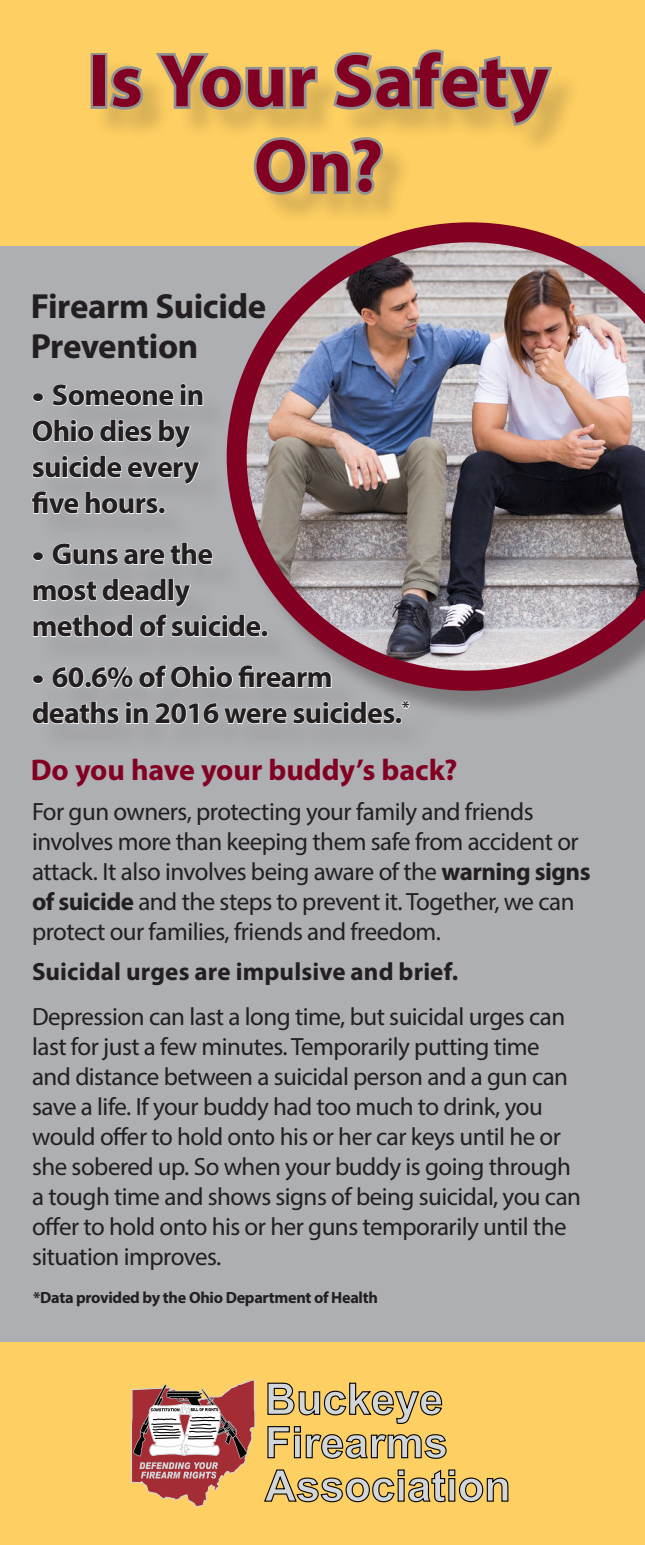
<style>
.page{position:relative;width:645px;height:1545px;background:#fff}
.page>*{position:absolute;margin:0;border:0;box-sizing:border-box;transform-origin:0 0}
.t1{font:700 75px/85px "Myriad Pro";letter-spacing:.005em;color:#820123;text-align:center}
.t2{font:700 43.5px/43.5px "Arial";color:#d3d6d8}
.t3{font:700 35px/40px "Myriad Pro";letter-spacing:-.015em;color:#231f20}
.t4{font:700 30px/36px "Myriad Pro";letter-spacing:-.02em;color:#231f20;scale:1.25 1}
.t5{font:700 30px "Myriad Pro";letter-spacing:-.02em;color:#231f20}
.t6{font:700 30px "Myriad Pro";color:#820123}
.t7{font:25px/30px "Myriad Pro";letter-spacing:-.02em;color:#231f20}
.t8{font:700 25px "Myriad Pro";letter-spacing:.005em;color:#231f20}
.t9{font:700 16.25px "Myriad Pro";letter-spacing:-.02em;color:#231f20}
.s1{font-weight:700}
</style>
<div class="page">
<div style="left:0;top:1341px;width:645px;height:204px;background:#fecf62"></div>
<div style="left:0;top:246px;width:645px;height:1095px;background:#aeafb3"></div>
<div style="left:0;top:0;width:645px;height:246px;background:#fecf62"></div>
<div style="left:94px;top:54px;width:488px;height:172px;background:#231f20;opacity:.18"></div>
<div style="left:91px;top:53px;width:16px;height:56px;border:5px solid #919195"></div>
<svg style="left:105px;top:53px;width:215px;height:59px"></svg>
<svg style="left:329px;top:49px;width:227px;height:80px"></svg>
<svg style="left:251px;top:135px;width:135px;height:62px"></svg>
<div style="left:230px;top:226px;width:415px;height:496px;background:#231f20;opacity:.35"></div>
<img style="left:227px;top:222px;width:418px;height:469px">
<div style="left:37px;top:388px;width:403px;height:367px;background:#231f20;opacity:.1"></div>
<svg style="left:31px;top:383px;width:231px;height:265px"></svg>
<div style="left:261px;top:630px;width:7px;height:7px;border:1px solid #fff;border-radius:50%"></div>
<svg style="left:32px;top:664px;width:378px;height:91px"></svg>
<svg style="left:131px;top:1379px;width:124px;height:128px"></svg>
<svg style="left:267px;top:1382px;width:180px;height:77px"></svg>
<svg style="left:264px;top:1469px;width:131px;height:34px"></svg>
<div style="left:398px;top:1469px;width:7px;height:7px;border:1px solid #040503"></div>
<svg style="left:408px;top:1469px;width:38px;height:34px"></svg>
<div style="left:448px;top:1469px;width:7px;height:7px;border:1px solid #040503"></div>
<div style="left:448px;top:1478px;width:7px;height:24px;border:1px solid #040503"></div>
<svg style="left:458px;top:1477px;width:51px;height:26px"></svg>
<p class="t1" style="left:88px;top:36px;width:462px">Is Your Safety<br>On?</p>
<p class="t3" style="left:31px;top:285px;width:237px">Firearm Suicide<br>Prevention</p>
<p class="t4" style="left:32px;top:376px;width:140px">• Someone in<br>Ohio dies by suicide every five hours.</p>
<p class="t4" style="left:32px;top:535px;width:191px">• Guns are the most deadly method of suicide.</p>
<p class="t4" style="left:32px;top:658px;width:242px">• 60.6% of Ohio firearm</p>
<p class="t5" style="left:32px;top:694px;width:379px">deaths in 2016 were suicides.<sup>*</sup></p>
<p class="t6" style="left:31px;top:751px;width:428px">Do you have your buddy’s back?</p>
<p class="t7" style="left:32px;top:796px;width:560px">For gun owners, protecting your family and friends involves more than keeping them safe from accident or attack. It also involves being aware of the <span class="s1">warning signs of suicide</span> and the steps to prevent it. Together, we can protect our families, friends and freedom.</p>
<p class="t8" style="left:32px;top:955px;width:428px">Suicidal urges are impulsive and brief.</p>
<p class="t7" style="left:32px;top:1001px;width:551px">Depression can last a long time, but suicidal urges can last for just a few minutes. Temporarily putting time and distance between a suicidal person and a gun can save a life. If your buddy had too much to drink, you would offer to hold onto his or her car keys until he or she sobered up. So when your buddy is going through a tough time and shows signs of being suicidal, you can offer to hold onto his or her guns temporarily until the situation improves.</p>
<p class="t9" style="left:33px;top:1287px;width:346px">*Data provided by the Ohio Department of Health</p>
<p class="t2" style="left:265px;top:1382px;width:248px">Buckeye<br>Firearms<br>Association</p>
</div>
